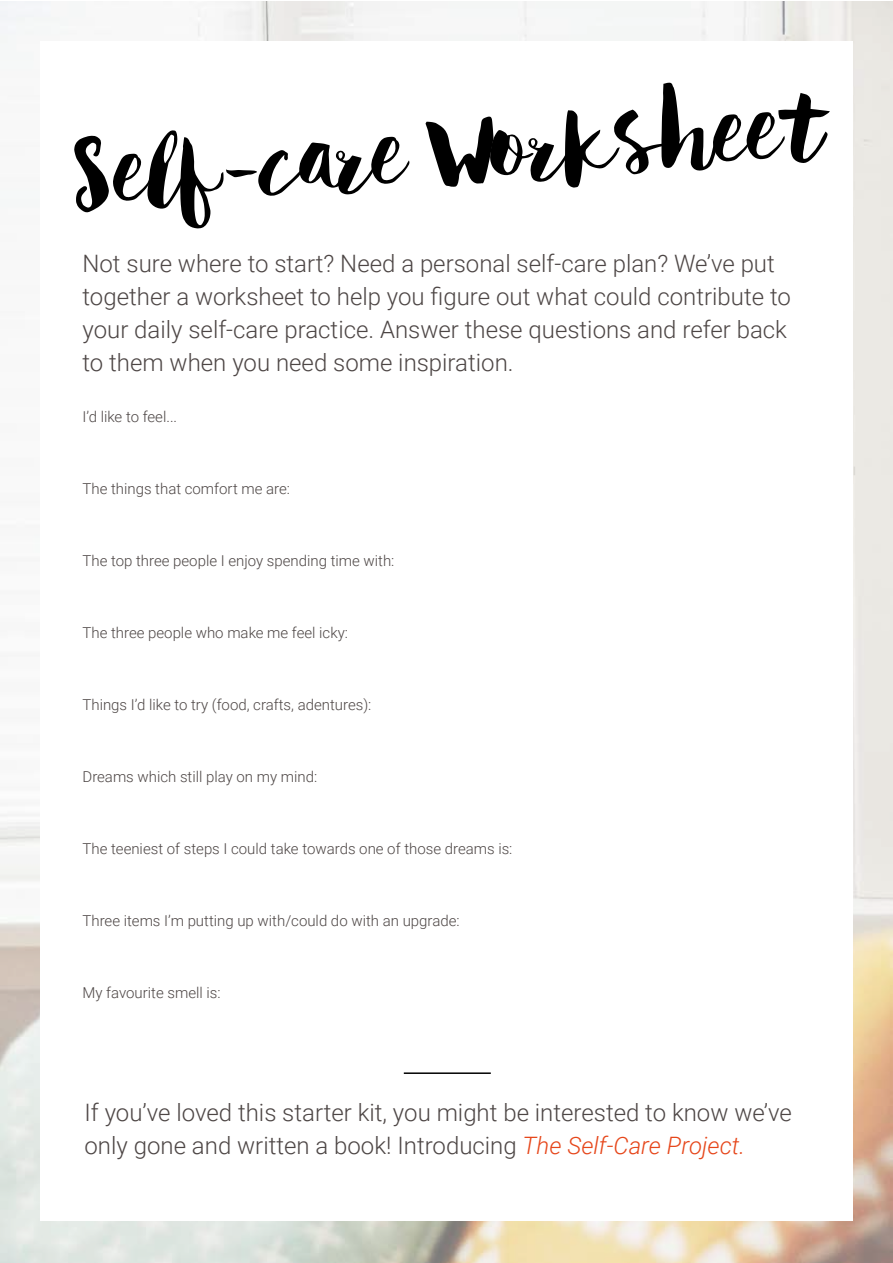
<style>
.page{position:relative;width:893px;height:1263px;background:#fff}
.page>*{position:absolute;margin:0;border:0;box-sizing:border-box;transform-origin:0 0}
.t1{font:93px "Helena";color:#000}
.t2{font:300 24px/33px "Roboto";color:#4d4645}
.t3{font:300 15px "Roboto";color:#4d4645}
.s1{font-style:italic;color:#e6461a}
</style>
<div class="page">
<img style="left:0;top:2px;width:892px;height:1261px">
<div style="left:40px;top:42px;width:812px;height:1179px;background:#fff"></div>
<hr style="left:404px;top:1072px;width:87px;height:2px;background:#000">
<h1 class="t1" style="left:70px;top:121px;width:760px;rotate:-4deg">Self-care Worksheet</h1>
<p class="t2" style="left:82px;top:246px;width:710px">Not sure where to start? Need a personal self-care plan? We’ve put together a worksheet to help you figure out what could contribute to your daily self-care practice. Answer these questions and refer back to them when you need some inspiration.</p>
<p class="t3" style="left:82px;top:406px;width:96px">I’d like to feel...</p>
<p class="t3" style="left:82px;top:478px;width:209px">The things that comfort me are:</p>
<p class="t3" style="left:82px;top:550px;width:313px">The top three people I enjoy spending time with:</p>
<p class="t3" style="left:82px;top:622px;width:267px">The three people who make me feel icky:</p>
<p class="t3" style="left:82px;top:694px;width:290px">Things I’d like to try (food, crafts, adentures):</p>
<p class="t3" style="left:82px;top:766px;width:236px">Dreams which still play on my mind:</p>
<p class="t3" style="left:82px;top:838px;width:431px">The teeniest of steps I could take towards one of those dreams is:</p>
<p class="t3" style="left:82px;top:910px;width:379px">Three items I’m putting up with/could do with an upgrade:</p>
<p class="t3" style="left:82px;top:982px;width:140px">My favourite smell is:</p>
<p class="t2" style="left:85px;top:1095px;width:709px">If you’ve loved this starter kit, you might be interested to know we’ve only gone and written a book! Introducing <span class="s1">The Self-Care Project.</span></p>
</div>
